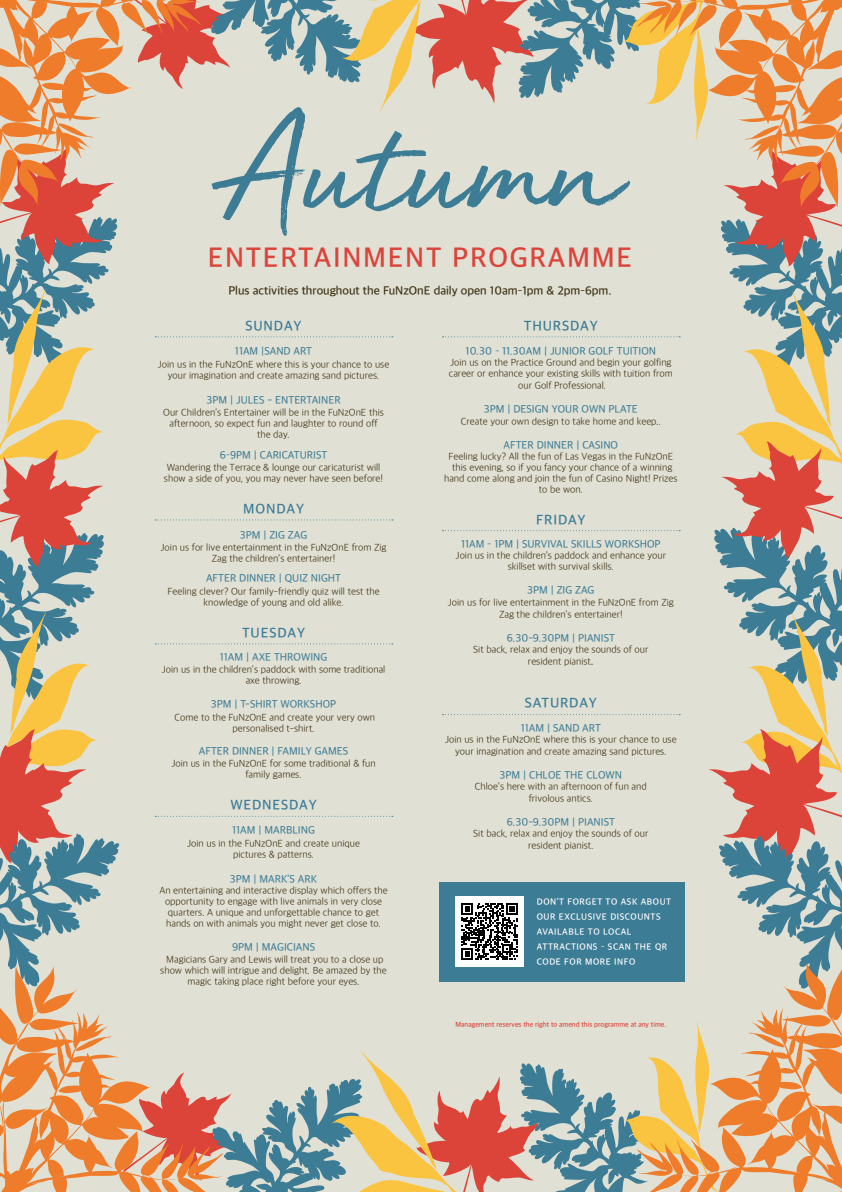
<style>
.page{position:relative;width:842px;height:1192px;background:#e0e0d4}
.page>*{position:absolute;margin:0;border:0;box-sizing:border-box;transform-origin:0 0}
.t1{font:146.6px "Golden Plains";color:#3d7c95}
.t2{font:600 28.15px "Apple SD Gothic Neo";letter-spacing:.06em;color:#db443b}
.t3{font:600 14px "Apple SD Gothic Neo";letter-spacing:.06em;color:#3d7c95}
.t4{font:600 12px "Apple SD Gothic Neo";color:#413518}
.t5{font:500 11px "Apple SD Gothic Neo";color:#3d7c95}
.t6{font:300 10px/11px "Apple SD Gothic Neo";color:#413518;text-align:center}
.t7{font:600 9px/15px "Apple SD Gothic Neo";letter-spacing:.06em;color:#fff}
.t8{font:600 7px "Apple SD Gothic Neo";color:#dc443a}
.s1{font-weight:500;font-size:11px}
</style>
<div class="page">
<div style="left:439px;top:882px;width:246px;height:99px;background:#3d7c95"></div>
<div style="left:455px;top:896px;width:69px;height:71px;background:#fff"></div>
<svg style="left:461px;top:903px;width:57px;height:57px"></svg>
<svg style="left:709px;top:209px;width:133px;height:752px"></svg>
<svg style="left:0;top:207px;width:120px;height:758px"></svg>
<svg style="left:224px;top:1050px;width:413px;height:142px"></svg>
<svg style="left:201px;top:0;width:436px;height:113px"></svg>
<svg style="left:0;top:965px;width:224px;height:227px"></svg>
<svg style="left:75px;top:1036px;width:38px;height:15px"></svg>
<svg style="left:637px;top:961px;width:205px;height:231px"></svg>
<svg style="left:747px;top:1032px;width:38px;height:16px"></svg>
<svg style="left:637px;top:0;width:205px;height:209px"></svg>
<svg style="left:744px;top:125px;width:36px;height:15px"></svg>
<svg style="left:0;top:0;width:201px;height:207px"></svg>
<svg style="left:58px;top:123px;width:36px;height:15px"></svg>
<svg style="left:155px;top:336px;width:238px;height:1px"></svg>
<svg style="left:155px;top:519px;width:238px;height:1px"></svg>
<svg style="left:155px;top:643px;width:238px;height:1px"></svg>
<svg style="left:155px;top:816px;width:238px;height:1px"></svg>
<svg style="left:442px;top:336px;width:238px;height:1px"></svg>
<svg style="left:442px;top:530px;width:238px;height:1px"></svg>
<svg style="left:442px;top:714px;width:238px;height:1px"></svg>
<h1 class="t1" style="left:212px;top:97px;width:411px">Autumn</h1>
<h2 class="t2" style="left:208px;top:243px;width:426px">ENTERTAINMENT PROGRAMME</h2>
<p class="t4" style="left:228px;top:284px;width:385px">Plus activities throughout the FuNzOnE daily open 10am–1pm &amp; 2pm–6pm.</p>
<h3 class="t3" style="left:245px;top:318px;width:58px">SUNDAY</h3>
<p class="t5" style="left:235px;top:346px;width:79px">11AM |SAND ART</p>
<p class="t6" style="left:158px;top:359px;width:233px">Join us in the FuNzOnE where this is your chance to use your imagination and create amazing sand pictures.</p>
<p class="t5" style="left:206px;top:394px;width:136px">3PM | JULES - ENTERTAINER</p>
<p class="t6" style="left:163px;top:408px;width:222px">Our Children’s Entertainer will be in the FuNzOnE this afternoon, so expect fun and laughter to round off the day.</p>
<p class="t5" style="left:220px;top:449px;width:109px">6–9PM | CARICATURIST</p>
<p class="t6" style="left:164px;top:462px;width:221px;text-align:left">Wandering the Terrace &amp; lounge our caricaturist will show a side of you, you may never have seen before!</p>
<h3 class="t3" style="left:243px;top:501px;width:62px">MONDAY</h3>
<p class="t5" style="left:240px;top:529px;width:69px">3PM | ZIG ZAG</p>
<p class="t6" style="left:161px;top:542px;width:227px">Join us for live entertainment in the FuNzOnE from Zig<br>Zag the children’s entertainer!</p>
<p class="t5" style="left:206px;top:573px;width:137px">AFTER DINNER | QUIZ NIGHT</p>
<p class="t6" style="left:167px;top:586px;width:214px">Feeling clever? Our family-friendly quiz will test the knowledge of young and old alike.</p>
<h3 class="t3" style="left:242px;top:625px;width:64px">TUESDAY</h3>
<p class="t5" style="left:220px;top:651px;width:109px">11AM | AXE THROWING</p>
<p class="t6" style="left:162px;top:665px;width:225px">Join us in the children’s paddock with some traditional axe throwing.</p>
<p class="t5" style="left:211px;top:699px;width:127px">3PM | T-SHIRT WORKSHOP</p>
<p class="t6" style="left:175px;top:712px;width:202px">Come to the FuNzOnE and create your very own personalised t-shirt.</p>
<p class="t5" style="left:199px;top:745px;width:151px">AFTER DINNER | FAMILY GAMES</p>
<p class="t6" style="left:171px;top:759px;width:206px">Join us in the FuNzOnE for some traditional &amp; fun family games.</p>
<h3 class="t3" style="left:230px;top:798px;width:88px">WEDNESDAY</h3>
<p class="t5" style="left:232px;top:824px;width:84px">11AM | MARBLING</p>
<p class="t6" style="left:187px;top:838px;width:174px">Join us in the FuNzOnE and create unique pictures &amp; patterns.</p>
<p class="t5" style="left:230px;top:873px;width:89px">3PM | MARK’S ARK</p>
<p class="t6" style="left:159px;top:885px;width:230px">An entertaining and interactive display which offers the opportunity to engage with live animals in very close quarters. A unique and unforgettable chance to get hands on with animals you might never get close to.</p>
<p class="t5" style="left:232px;top:941px;width:85px">9PM | MAGICIANS</p>
<p class="t6" style="left:160px;top:955px;width:228px">Magicians Gary and Lewis will treat you to a close up show which will intrigue and delight. Be amazed by the magic taking place right before your eyes.</p>
<h3 class="t3" style="left:524px;top:318px;width:75px">THURSDAY</h3>
<p class="t5" style="left:466px;top:345px;width:192px">10.30 – 11.30AM | JUNIOR GOLF TUITION</p>
<p class="t6" style="left:449px;top:357px;width:225px;text-align:left">Join us on the Practice Ground and begin your golfing career or enhance your existing skills with tuition from</p>
<p class="t6" style="left:518px;top:380px;width:89px">our Golf Professional.</p>
<p class="t5" style="left:484px;top:403px;width:155px">3PM | DESIGN YOUR OWN PLATE</p>
<p class="t6" style="left:461px;top:416px;width:201px">Create your own design to take home and keep..</p>
<p class="t5" style="left:504px;top:439px;width:116px">AFTER DINNER | CASINO</p>
<p class="t6" style="left:444px;top:451px;width:235px">Feeling lucky? All the fun of Las Vegas in the FuNzOnE this evening, so if you fancy your chance of a winning hand come along and join the fun of Casino Night! Prizes to be won.</p>
<h3 class="t3" style="left:536px;top:512px;width:51px">FRIDAY</h3>
<p class="t5" style="left:461px;top:538px;width:201px">11AM – 1PM | SURVIVAL SKILLS WORKSHOP</p>
<p class="t6" style="left:456px;top:550px;width:212px">Join us in the children’s paddock and enhance your skillset with survival skills.</p>
<p class="t5" style="left:527px;top:584px;width:69px">3PM | ZIG ZAG</p>
<p class="t6" style="left:448px;top:597px;width:227px;line-height:12px">Join us for live entertainment in the FuNzOnE from Zig<br>Zag the children’s entertainer!</p>
<p class="t5" style="left:507px;top:632px;width:110px">6.30-9.30PM | PIANIST</p>
<p class="t6" style="left:473px;top:644px;width:177px;line-height:12px">Sit back, relax and enjoy the sounds of our resident pianist<span class="s1">.</span></p>
<h3 class="t3" style="left:525px;top:696px;width:74px">SATURDAY</h3>
<p class="t5" style="left:521px;top:723px;width:82px">11AM | SAND ART</p>
<p class="t6" style="left:445px;top:734px;width:233px;line-height:12px">Join us in the FuNzOnE where this is your chance to use your imagination and create amazing sand pictures.</p>
<p class="t5" style="left:500px;top:770px;width:124px">3PM | CHLOE THE CLOWN</p>
<p class="t6" style="left:475px;top:781px;width:173px;line-height:12px">Chloe’s here with an afternoon of fun and frivolous antics.</p>
<p class="t5" style="left:507px;top:817px;width:110px">6.30-9.30PM | PIANIST</p>
<p class="t6" style="left:473px;top:828px;width:177px;line-height:12px">Sit back, relax and enjoy the sounds of our resident pianist.</p>
<p class="t7" style="left:537px;top:895px;width:136px">DON’T FORGET TO ASK ABOUT<br>OUR EXCLUSIVE DISCOUNTS<br>AVAILABLE TO LOCAL<br>ATTRACTIONS – SCAN THE QR<br>CODE FOR MORE INFO</p>
<p class="t8" style="left:455px;top:1021px;width:212px">Management reserves the right to amend this programme at any time.</p>
</div>
